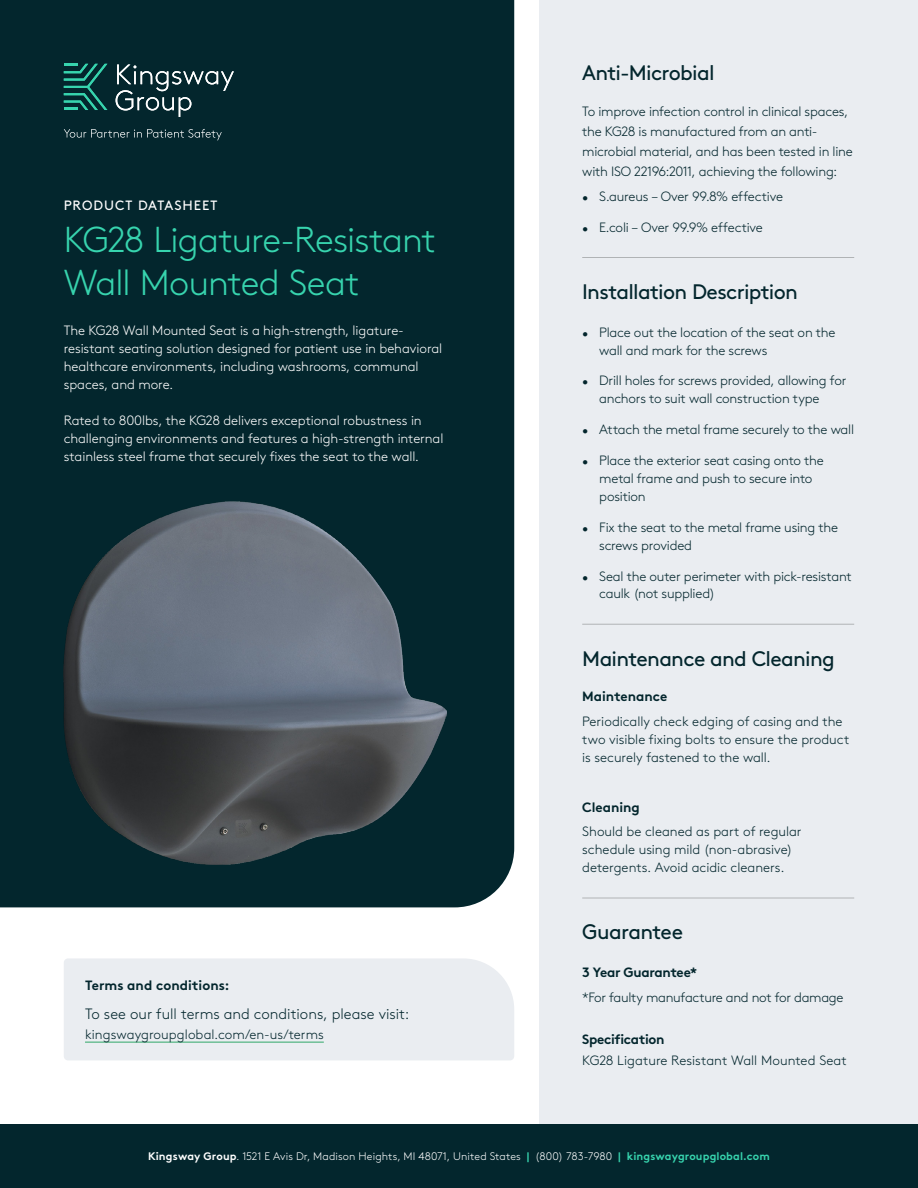
<style>
.page{position:relative;width:918px;height:1188px;background:#fff}
.page>*{position:absolute;margin:0;border:0;box-sizing:border-box;transform-origin:0 0}
.t1{font:300 36px/42px "Brown Pro";letter-spacing:-.025em;color:#37d4ae}
.t2{font:21px "Brown Pro";letter-spacing:-.035em;color:#03262d}
.t3{font:300 15px "Brown Pro";color:#03262d}
.t4{font:300 13.5px/18px "Brown Pro";letter-spacing:-.015em;color:#03262d}
.t5{font:300 13.5px/18px "Brown Pro";letter-spacing:-.005em;color:#fff}
.t6{font:700 13.5px "Brown Pro";letter-spacing:-.005em;color:#03262d}
.t7{font:300 13.5px "Brown Pro";letter-spacing:.005em;color:#03262d}
.t8{font:700 13.5px "Brown Pro";letter-spacing:-.025em;color:#03262d}
.t9{font:13.5px "Brown Pro";letter-spacing:.07em;color:#fff}
.t10{font:300 10.95px "Brown Pro";letter-spacing:.005em;color:#fff}
.s1{font-size:12px}
.s2{font-weight:700}
.s3{font-weight:700;color:#37d4ae}
</style>
<div class="page">
<div style="left:540px;top:0;width:378px;height:1188px;background:#eaedf1"></div>
<div style="left:0;top:0;width:514px;height:907px;background:#03262d"></div>
<svg style="left:64px;top:129px;width:158px;height:11px;background:#25444a"></svg>
<svg style="left:116px;top:65px;width:118px;height:52px;background:#2a484d"></svg>
<svg style="left:64px;top:64px;width:43px;height:46px;background:#125a53"></svg>
<div style="left:64px;top:958px;width:450px;height:102px;background:#eaedf1"></div>
<hr style="left:85px;top:1041px;width:239px;height:2px;background:#6dbe95">
<div style="left:0;top:1124px;width:918px;height:64px;background:#03262d"></div>
<hr style="left:582px;top:624px;width:272px;height:1px;background:#282827">
<hr style="left:582px;top:257px;width:272px;height:1px;background:#282827">
<hr style="left:582px;top:898px;width:272px;height:1px;background:#282827">
<img style="left:64px;top:502px;width:382px;height:362px">
<p class="t9" style="left:64px;top:195px;width:155px">PRODUCT DATASHEET</p>
<h1 class="t1" style="left:64px;top:216px;width:374px">KG28 Ligature-Resistant<br>Wall Mounted Seat</h1>
<p class="t5" style="left:64px;top:321px;width:380px">The KG28 Wall Mounted Seat is a high-strength, ligature&shy;resistant seating solution designed for patient use in behavioral healthcare environments, including washrooms, communal spaces, and more.</p>
<p class="t5" style="left:64px;top:411px;width:381px">Rated to 800lbs, the KG28 delivers exceptional robustness in challenging environments and features a high-strength internal stainless steel frame that securely fixes the seat to the wall.</p>
<p class="t6" style="left:85px;top:974px;width:146px">Terms and conditions:</p>
<p class="t3" style="left:85px;top:1003px;width:326px">To see our full terms and conditions, please visit:</p>
<p class="t7" style="left:85px;top:1025px;width:240px">kingswaygroupglobal.com/en-us/terms</p>
<h2 class="t2" style="left:582px;top:57px;width:134px">Anti-Microbial</h2>
<p class="t4" style="left:582px;top:100px;width:272px;line-height:20.2px">To improve infection control in clinical spaces, the KG28 is manufactured from an anti&shy;microbial material, and has been tested in line with ISO 22196:2011, achieving the following:</p>
<p class="t4" style="left:582px;top:186px;width:202px"><span class="s1">•</span> S.aureus – Over 99.8% effective</p>
<p class="t4" style="left:582px;top:217px;width:182px"><span class="s1">•</span> E.coli – Over 99.9% effective</p>
<h2 class="t2" style="left:582px;top:276px;width:217px">Installation Description</h2>
<p class="t4" style="left:599px;top:322px;width:238px;text-indent:-17px"><span class="s1">•</span> Place out the location of the seat on the wall and mark for the screws</p>
<p class="t4" style="left:599px;top:371px;width:249px;text-indent:-17px"><span class="s1">•</span> Drill holes for screws provided, allowing for anchors to suit wall construction type</p>
<p class="t4" style="left:582px;top:420px;width:273px"><span class="s1">•</span> Attach the metal frame securely to the wall</p>
<p class="t4" style="left:599px;top:450px;width:226px;text-indent:-17px"><span class="s1">•</span> Place the exterior seat casing onto the metal frame and push to secure into position</p>
<p class="t4" style="left:599px;top:517px;width:240px;text-indent:-17px"><span class="s1">•</span> Fix the seat to the metal frame using the screws provided</p>
<p class="t4" style="left:599px;top:566px;width:254px;text-indent:-17px"><span class="s1">•</span> Seal the outer perimeter with pick-resistant caulk (not supplied)</p>
<h2 class="t2" style="left:582px;top:642px;width:254px">Maintenance and Cleaning</h2>
<p class="t6" style="left:582px;top:686px;width:87px">Maintenance</p>
<p class="t4" style="left:582px;top:711px;width:269px">Periodically check edging of casing and the two visible fixing bolts to ensure the product is securely fastened to the wall.</p>
<p class="t6" style="left:582px;top:796px;width:59px">Cleaning</p>
<p class="t4" style="left:582px;top:822px;width:221px">Should be cleaned as part of regular schedule using mild (non-abrasive) detergents. Avoid acidic cleaners.</p>
<h2 class="t2" style="left:582px;top:916px;width:102px">Guarantee</h2>
<p class="t8" style="left:582px;top:962px;width:117px">3 Year Guarantee*</p>
<p class="t4" style="left:582px;top:987px;width:263px">*For faulty manufacture and not for damage</p>
<p class="t8" style="left:582px;top:1028px;width:84px">Specification</p>
<p class="t4" style="left:582px;top:1050px;width:266px">KG28 Ligature Resistant Wall Mounted Seat</p>
<p class="t10" style="left:148px;top:1148px;width:623px"><span class="s2">Kingsway Group</span>. 1521 E Avis Dr, Madison Heights, MI 48071, United States <span class="s3">|</span> (800) 783-7980 <span class="s3">| kingswaygroupglobal.com</span></p>
</div>
